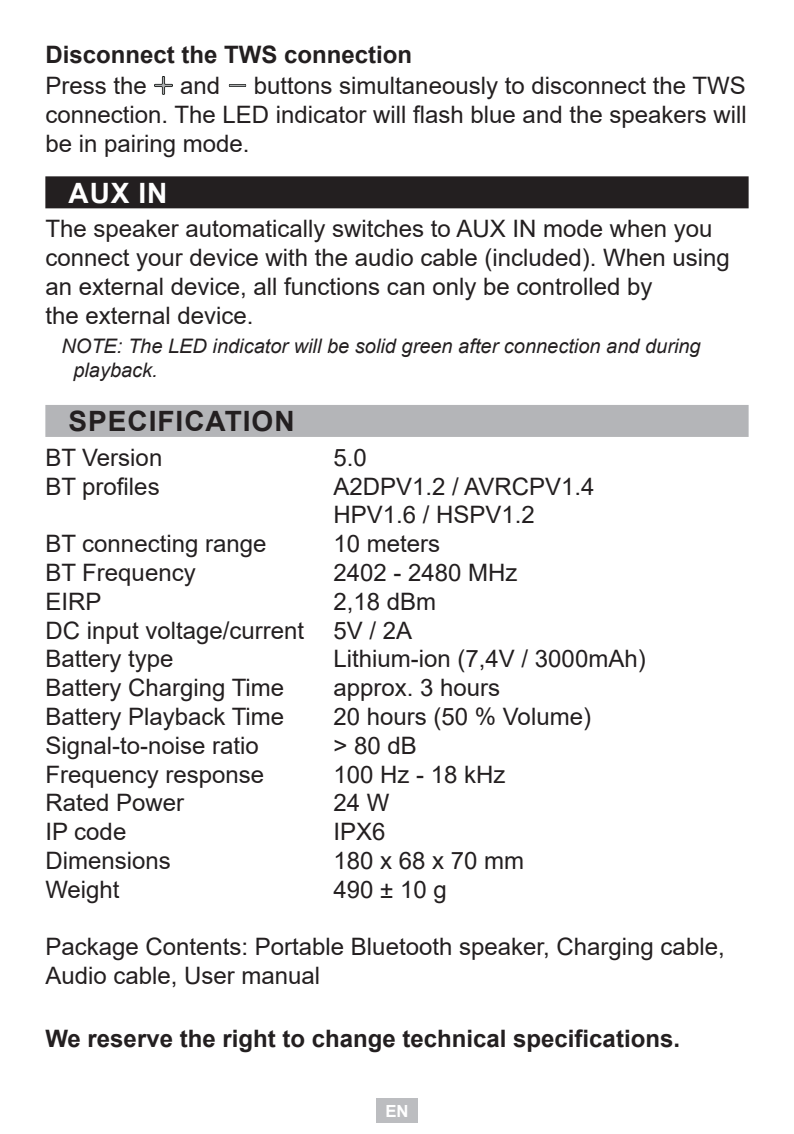
<style>
.page{position:relative;width:794px;height:1134px;background:#fff}
.page>*{position:absolute;margin:0;border:0;box-sizing:border-box;transform-origin:0 0}
.t1{font:700 28px "Arial";letter-spacing:.035em;color:#231f20}
.t2{font:700 28px "Arial";color:#fff}
.t3{font:24px/28.8px "Arial";color:#231f20}
.t4{font:700 24px "Arial";color:#231f20}
.t5{font:italic 20px/24px "Arial";color:#231f20}
.t6{font:700 16.8px "Arial";color:#fff}
</style>
<div class="page">
<div style="left:376px;top:1098px;width:42px;height:25px;background:#bcbdc0"></div>
<div style="left:45px;top:176px;width:703px;height:32px;background:#231f20"></div>
<div style="left:45px;top:405px;width:703px;height:32px;background:#b4b5b8"></div>
<img style="left:154px;top:76px;width:19px;height:19px">
<img style="left:228px;top:84px;width:19px;height:3px">
<p class="t4" style="left:45px;top:37px;width:368px">Disconnect the TWS connection</p>
<p class="t3" style="left:45px;top:71px;width:103px">Press the</p>
<p class="t3" style="left:180px;top:71px;width:42px">and</p>
<p class="t3" style="left:45px;top:71px;width:703px;text-align:justify;text-indent:208px">buttons simultaneously to disconnect the TWS connection. The LED indicator will flash blue and the speakers will be in pairing mode.</p>
<p class="t2" style="left:69px;top:173px;width:100px">AUX IN</p>
<p class="t3" style="left:45px;top:214px;width:686px">The speaker automatically switches to AUX IN mode when you connect your device with the audio cable (included). When using an external device, all functions can only be controlled by<br>the external device.</p>
<p class="t5" style="left:73px;top:334px;width:629px;text-indent:-12px">NOTE: The LED indicator will be solid green after connection and during playback.</p>
<p class="t1" style="left:69px;top:402px;width:227px">SPECIFICATION</p>
<p class="t3" style="left:45px;top:443px;width:118px">BT Version</p>
<p class="t3" style="left:333px;top:443px;width:35px">5.0</p>
<p class="t3" style="left:45px;top:472px;width:116px">BT profiles</p>
<p class="t3" style="left:333px;top:472px;width:263px">A2DPV1.2 / AVRCPV1.4<br>HPV1.6 / HSPV1.2</p>
<p class="t3" style="left:45px;top:529px;width:223px">BT connecting range</p>
<p class="t3" style="left:333px;top:529px;width:108px">10 meters</p>
<p class="t3" style="left:45px;top:558px;width:152px">BT Frequency</p>
<p class="t3" style="left:333px;top:558px;width:186px">2402 - 2480 MHz</p>
<p class="t3" style="left:45px;top:587px;width:58px">EIRP</p>
<p class="t3" style="left:45px;top:587px;width:392px;text-indent:288px">2,18 dBm<br>DC input voltage/current 5V / 2A<br>Battery type</p>
<p class="t3" style="left:333px;top:644px;width:314px">Lithium-ion (7,4V / 3000mAh)</p>
<p class="t3" style="left:45px;top:673px;width:240px">Battery Charging Time</p>
<p class="t3" style="left:333px;top:673px;width:168px">approx. 3 hours</p>
<p class="t3" style="left:45px;top:702px;width:240px">Battery Playback Time</p>
<p class="t3" style="left:333px;top:702px;width:259px">20 hours (50 % Volume)</p>
<p class="t3" style="left:45px;top:731px;width:215px">Signal-to-noise ratio</p>
<p class="t3" style="left:333px;top:731px;width:85px">&gt; 80 dB</p>
<p class="t3" style="left:45px;top:760px;width:220px">Frequency response</p>
<p class="t3" style="left:333px;top:760px;width:174px">100 Hz - 18 kHz</p>
<p class="t3" style="left:45px;top:788px;width:140px">Rated Power</p>
<p class="t3" style="left:333px;top:788px;width:58px">24 W</p>
<p class="t3" style="left:45px;top:817px;width:82px">IP code</p>
<p class="t3" style="left:333px;top:817px;width:54px">IPX6</p>
<p class="t3" style="left:45px;top:846px;width:127px">Dimensions</p>
<p class="t3" style="left:333px;top:846px;width:192px">180 x 68 x 70 mm</p>
<p class="t3" style="left:45px;top:875px;width:76px">Weight</p>
<p class="t3" style="left:333px;top:875px;width:115px">490 ± 10 g</p>
<p class="t3" style="left:45px;top:932px;width:681px">Package Contents: Portable Bluetooth speaker, Charging cable,<br>Audio cable, User manual</p>
<p class="t4" style="left:45px;top:1022px;width:636px">We reserve the right to change technical specifications.</p>
<p class="t6" style="left:385px;top:1099px;width:25px">EN</p>
</div>
